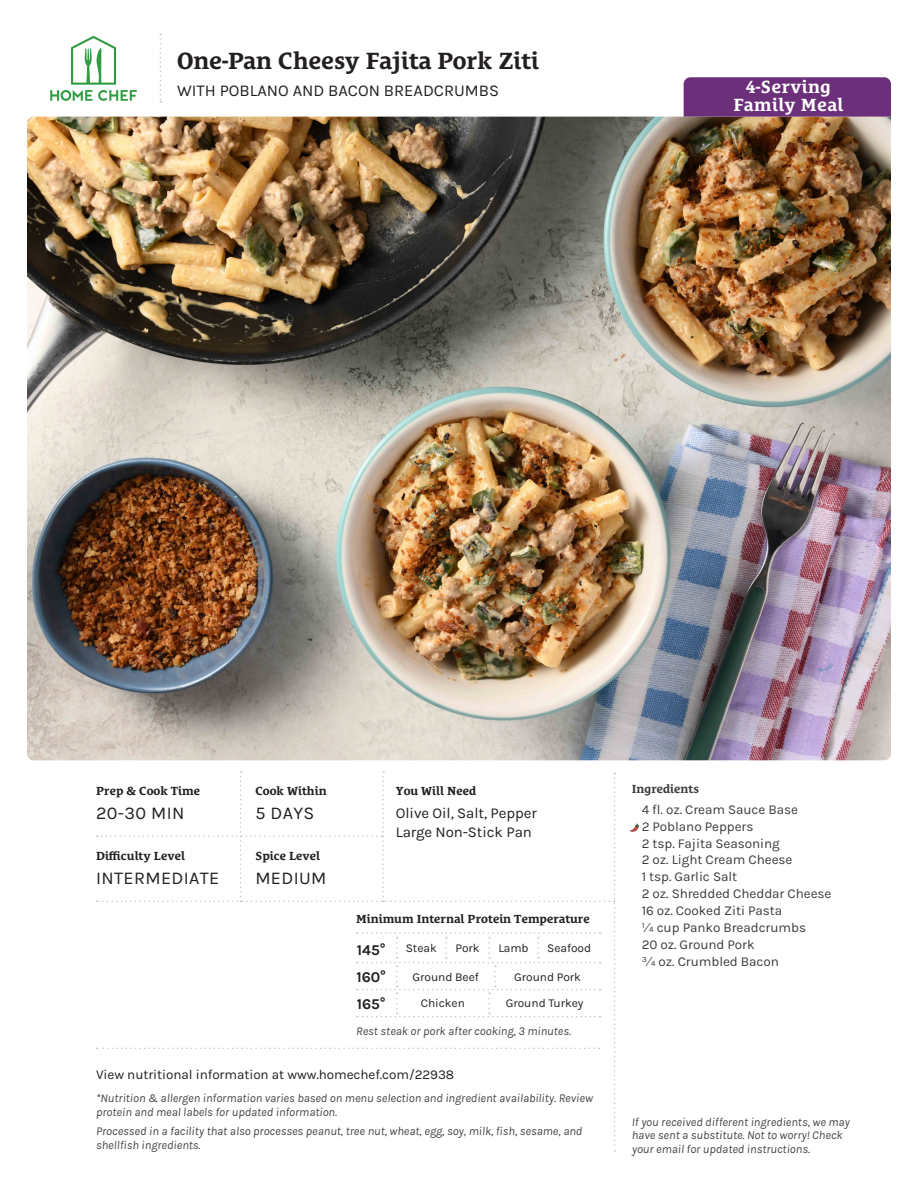
<style>
.page{position:relative;width:918px;height:1188px;background:#fff}
.page>*{position:absolute;margin:0;border:0;box-sizing:border-box;transform-origin:0 0}
.t1{font:700 24px "Le Monde Courrier Pro";color:#231f20}
.Stats{font:18px "Karla";letter-spacing:.02em;color:#231f20}
.t2{font:700 18px/18px "Le Monde Courrier Pro";letter-spacing:.025em;color:#fff;text-align:center}
.t3{font:16.5px "Karla";color:#231f20}
.Ingredient_List{font:15px "Karla";letter-spacing:-.005em;color:#231f20}
.Ingredient_List-2{font:13.5px/17px "Karla";letter-spacing:-.005em;color:#231f20}
.Ingredient_List-3{font:italic 12px/13.5px "Karla";color:#414241}
.Stats_Heading{font:700 12px "Le Monde Courrier Pro";color:#231f20}
.Ingredient_List-4{font:12px "Karla";letter-spacing:-.005em;color:#231f20}
</style>
<div class="page">
<img style="left:27px;top:117px;width:864px;height:643px">
<svg style="left:50px;top:36px;width:87px;height:65px"></svg>
<svg style="left:630px;top:823px;width:9px;height:9px"></svg>
<svg style="left:160px;top:34px;width:1px;height:68px"></svg>
<svg style="left:97px;top:771px;width:519px;height:381px"></svg>
<div style="left:684px;top:77px;width:207px;height:40px;background:#6b3079"></div>
<p class="t1" style="left:177px;top:41px;width:364px">One-Pan Cheesy Fajita Pork Ziti</p>
<p class="t3" style="left:177px;top:80px;width:323px">WITH POBLANO AND BACON BREADCRUMBS</p>
<p class="t2" style="left:734px;top:75px;width:111px">4-Serving<br>Family Meal</p>
<p class="Stats_Heading" style="left:96px;top:781px;width:106px">Prep &amp; Cook Time</p>
<p class="Stats_Heading" style="left:255px;top:781px;width:73px">Cook Within</p>
<p class="Stats_Heading" style="left:396px;top:781px;width:82px">You Will Need</p>
<p class="Stats" style="left:96px;top:801px;width:90px">20-30 MIN</p>
<p class="Stats" style="left:255px;top:801px;width:61px">5 DAYS</p>
<p class="Ingredient_List" style="left:396px;top:804px;width:142px">Olive Oil, Salt, Pepper</p>
<p class="Ingredient_List" style="left:396px;top:822px;width:138px">Large Non-Stick Pan</p>
<p class="Stats_Heading" style="left:96px;top:846px;width:90px">Difficulty Level</p>
<p class="Stats_Heading" style="left:255px;top:846px;width:66px">Spice Level</p>
<p class="Stats" style="left:96px;top:866px;width:125px">INTERMEDIATE</p>
<p class="Stats" style="left:255px;top:866px;width:73px">MEDIUM</p>
<p class="Stats_Heading" style="left:356px;top:909px;width:235px">Minimum Internal Protein Temperature</p>
<p class="Ingredient_List" style="left:357px;top:940px;width:30px">145°</p>
<p class="Ingredient_List-4" style="left:406px;top:940px;width:33px">Steak</p>
<p class="Ingredient_List" style="left:356px;top:967px;width:31px">160°</p>
<p class="Ingredient_List" style="left:357px;top:994px;width:30px">165°</p>
<p class="Ingredient_List-4" style="left:455px;top:940px;width:26px">Pork</p>
<p class="Ingredient_List-4" style="left:498px;top:940px;width:32px">Lamb</p>
<p class="Ingredient_List-4" style="left:547px;top:940px;width:45px">Seafood</p>
<p class="Ingredient_List-4" style="left:514px;top:969px;width:68px">Ground Pork</p>
<p class="Ingredient_List-4" style="left:506px;top:996px;width:79px">Ground Turkey</p>
<p class="Ingredient_List-4" style="left:413px;top:969px;width:68px">Ground Beef</p>
<p class="Ingredient_List-4" style="left:421px;top:996px;width:46px">Chicken</p>
<p class="Ingredient_List-3" style="left:356px;top:1024px;width:216px">Rest steak or pork after cooking, 3 minutes.</p>
<p class="Ingredient_List-2" style="left:96px;top:1066px;width:360px">View nutritional information at www.homechef.com/22938</p>
<p class="Ingredient_List-3" style="left:96px;top:1091px;width:498px">*Nutrition &amp; allergen information varies based on menu selection and ingredient availability. Review protein and meal labels for updated information.</p>
<p class="Ingredient_List-3" style="left:96px;top:1124px;width:488px">Processed in a facility that also processes peanut, tree nut, wheat, egg, soy, milk, fish, sesame, and shellfish ingredients.</p>
<p class="Stats_Heading" style="left:632px;top:779px;width:69px">Ingredients</p>
<p class="Ingredient_List-2" style="left:642px;top:800px;width:191px">4 fl. oz. Cream Sauce Base<br>2 Poblano Peppers<br>2 tsp. Fajita Seasoning<br>2 oz. Light Cream Cheese<br>1 tsp. Garlic Salt<br>2 oz. Shredded Cheddar Cheese<br>16 oz. Cooked Ziti Pasta<br>¼ cup Panko Breadcrumbs<br>20 oz. Ground Pork<br>¾ oz. Crumbled Bacon</p>
<p class="Ingredient_List-3" style="left:632px;top:1115px;width:220px">If you received different ingredients, we may have sent a substitute. Not to worry! Check your email for updated instructions.</p>
</div>
